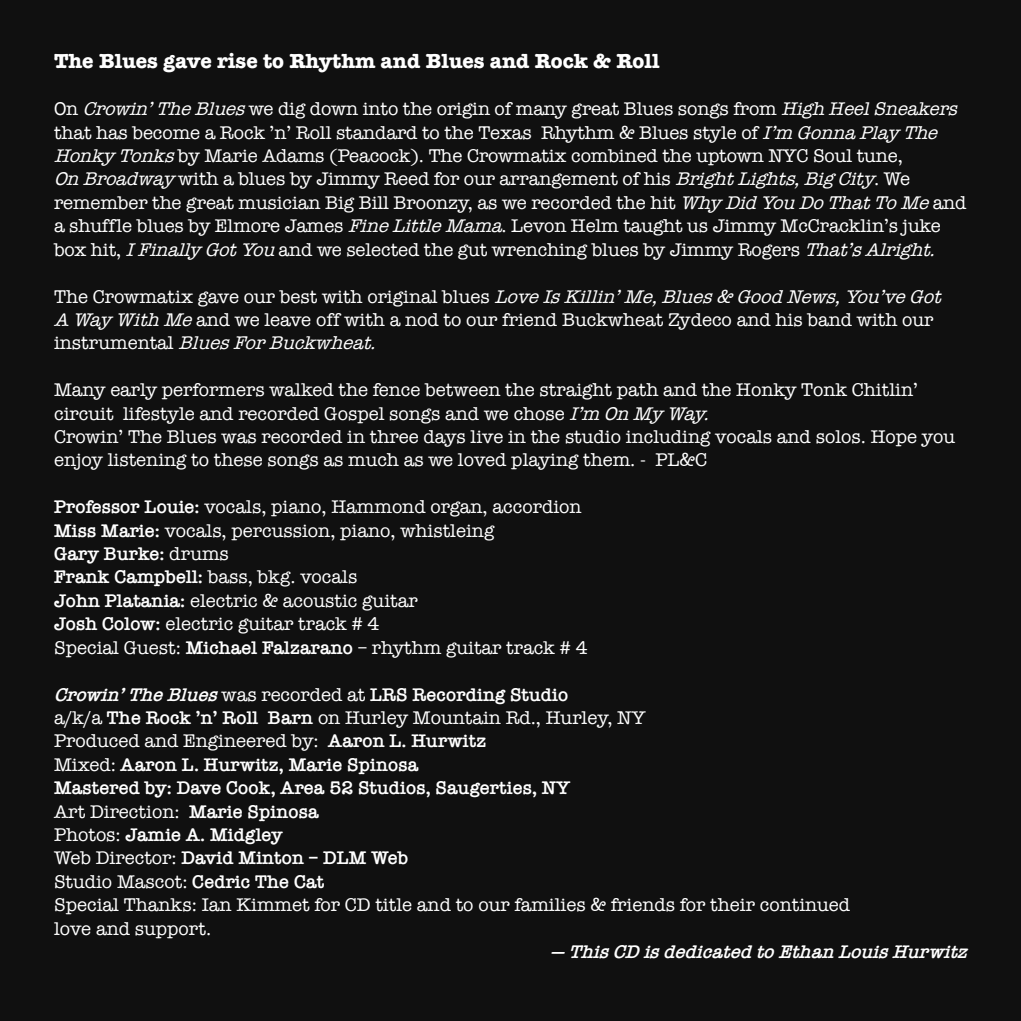
<style>
.page{position:relative;width:1021px;height:1021px;background:#fff}
.page>*{position:absolute;margin:0;border:0;box-sizing:border-box;transform-origin:0 0}
.t1{font:700 21px "American Typewriter";color:#fff}
.t2{font:18.9px/23.4px "American Typewriter";color:#fff}
.t3{font:italic 600 18.9px "American Typewriter";color:#fff}
.s1{font-style:italic}
.s2{font-weight:600}
.s3{font-weight:600;font-style:italic}
</style>
<div class="page">
<div style="left:0;top:0;width:1020px;height:1020px;background:#101010"></div>
<p class="t1" style="left:54px;top:43px;width:607px">The Blues gave rise to Rhythm and Blues and Rock &amp; Roll</p>
<p class="t2" style="left:54px;top:97px;width:914px">On <span class="s1">Crowin’TheBlues</span>we dig down into the origin of many great Blues songs from <span class="s1">High HeelSneakers </span>that has become a Rock ’n’ Roll standard to the Texas Rhythm &amp; Blues style of <span class="s1">I’m GonnaPlayThe HonkyTonks</span>by Marie Adams (Peacock). The Crowmatix combined the uptown NYC Soul tune, <span class="s1">OnBroadway</span>with a blues by Jimmy Reed for our arrangement of his <span class="s1">BrightLights,BigCity</span>. We remember the great musician Big Bill Broonzy, as we recorded the hit <span class="s1">WhyDidYouDoThatToMe</span>and a shuffle blues by Elmore James <span class="s1">FineLittleMama</span>. Levon Helm taught us Jimmy McCracklin’s juke box hit, <span class="s1">IFinallyGotYou</span>and we selected the gut wrenching blues by Jimmy Rogers <span class="s1">That’sAlright.</span></p>
<p class="t2" style="left:54px;top:284px;width:895px">The Crowmatix gave our best with original blues <span class="s1">LoveIsKillin’Me,Blues&amp; GoodNews,You’veGot<br>A WayWithMe</span>and we leave off with a nod to our friend Buckwheat Zydeco and his band with our<br>i n s t r u m e n t a l <span class="s1">BluesForBuckwheat.</span></p>
<p class="t2" style="left:54px;top:377px;width:902px">Many early performers walked the fence between the straight path and the Honky Tonk Chitlin’ circuit lifestyle and recorded Gospel songs and we chose <span class="s1">I’m OnMyWay.<br></span>Crowin’ The Blues was recorded in three days live in the studio including vocals and solos. Hope you enjoy listening to these songs as much as we loved playing them. - PL&amp;C</p>
<p class="t2" style="left:54px;top:494px;width:535px"><span class="s2">Professor Louie:</span> vocals, piano, Hammond organ, accordion <span class="s2">Miss Marie:</span> vocals, percussion, piano, whistleing<br><span class="s2">Gary Burke:</span> drums<br><span class="s2">Frank Campbell:</span> bass, bkg. vocals<br><span class="s2">John Platania:</span> electric &amp; acoustic guitar<br><span class="s2">Josh Colow:</span> electric guitar track # 4<br>Special Guest: <span class="s2">Michael Falzarano</span> – rhythm guitar track # 4</p>
<p class="t2" style="left:54px;top:682px;width:797px"><span class="s3">Crowin’TheBlues</span>was recorded at <span class="s2">LRS Recording Studio<br></span>a/k/a <span class="s2">The Rock ’n’ Roll Barn</span> on Hurley Mountain Rd., Hurley, NY<br>Produced and Engineered by: <span class="s2">Aaron L. Hurwitz<br></span>Mixed: <span class="s2">Aaron L. Hurwitz, Marie Spinosa<br>Mastered by: Dave Cook, Area 52 Studios, Saugerties, NY<br></span>Art Direction: <span class="s2">Marie Spinosa<br></span>Photos: <span class="s2">Jamie A. Midgley<br></span>Web Director: <span class="s2">David Minton – DLM Web<br></span>Studio Mascot: <span class="s2">Cedric The Cat<br></span>Special Thanks: Ian Kimmet for CD title and to our families &amp; friends for their continued love and support.</p>
<p class="t3" style="left:549px;top:937px;width:426px">— ThisCDisdedicatedtoEthanLouisHurwitz</p>
</div>
